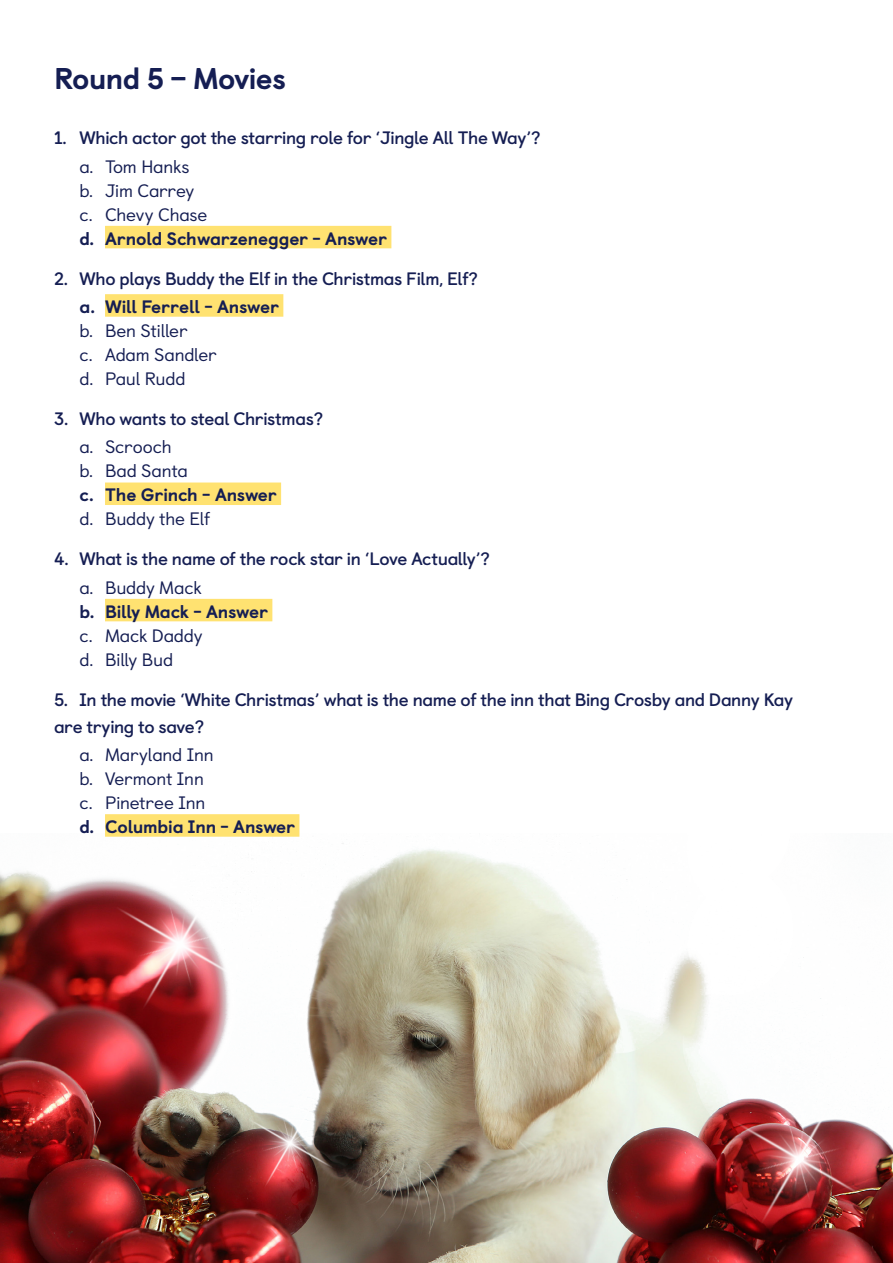
<style>
.page{position:relative;width:893px;height:1263px;background:#fff}
.page>*{position:absolute;margin:0;border:0;box-sizing:border-box;transform-origin:0 0}
.Round_Hearder_H3{font:800 30px "Castledown";letter-spacing:-.025em;color:#151e53}
.Question_Style_P1{font:700 18px/27px "Castledown";letter-spacing:-.025em;color:#151e53}
.Answer_Style{font:18px "Castledown";letter-spacing:-.01em;color:#151e53}
.Answer_Style_Bold{font:800 18px "Castledown";letter-spacing:-.01em;color:#151e53}
.Question_Style_P2{font:700 18px "Castledown";letter-spacing:-.02em;color:#151e53}
</style>
<div class="page">
<img style="left:0;top:833px;width:893px;height:430px">
<img style="left:113px;top:890px;width:140px;height:120px">
<img style="left:244px;top:1106px;width:96px;height:81px">
<img style="left:731px;top:1104px;width:141px;height:121px">
<div style="left:105px;top:226px;width:286px;height:22px;background:#ffe271"></div>
<div style="left:105px;top:294px;width:178px;height:23px;background:#ffe271"></div>
<div style="left:105px;top:482px;width:176px;height:23px;background:#ffe271"></div>
<div style="left:105px;top:599px;width:167px;height:22px;background:#ffe271"></div>
<div style="left:105px;top:814px;width:194px;height:23px;background:#ffe271"></div>
<h3 class="Round_Hearder_H3" style="left:54px;top:54px;width:234px">Round 5 – Movies</h3>
<p class="Question_Style_P2" style="left:54px;top:124px;width:488px">1. Which actor got the starring role for ‘Jingle All The Way’?</p>
<p class="Answer_Style" style="left:80px;top:152px;width:112px">a. Tom Hanks</p>
<p class="Answer_Style" style="left:80px;top:176px;width:116px">b. Jim Carrey</p>
<p class="Answer_Style" style="left:80px;top:200px;width:129px">c. Chevy Chase</p>
<p class="Answer_Style_Bold" style="left:80px;top:224px;width:309px">d. Arnold Schwarzenegger - Answer</p>
<p class="Question_Style_P1" style="left:54px;top:263px;width:425px">2. Who plays Buddy the Elf in the Christmas Film, Elf?</p>
<p class="Answer_Style_Bold" style="left:80px;top:292px;width:201px">a. Will Ferrell - Answer</p>
<p class="Answer_Style" style="left:80px;top:317px;width:110px">b. Ben Stiller</p>
<p class="Answer_Style" style="left:80px;top:341px;width:139px">c. Adam Sandler</p>
<p class="Answer_Style" style="left:80px;top:365px;width:107px">d. Paul Rudd</p>
<p class="Question_Style_P1" style="left:54px;top:404px;width:271px">3. Who wants to steal Christmas?</p>
<p class="Answer_Style" style="left:80px;top:433px;width:94px">a. Scrooch</p>
<p class="Answer_Style" style="left:80px;top:457px;width:110px">b. Bad Santa</p>
<p class="Answer_Style_Bold" style="left:80px;top:480px;width:199px">c. The Grinch - Answer</p>
<p class="Answer_Style" style="left:80px;top:505px;width:132px">d. Buddy the Elf</p>
<p class="Question_Style_P1" style="left:54px;top:544px;width:437px">4. What is the name of the rock star in ‘Love Actually’?</p>
<p class="Answer_Style" style="left:80px;top:573px;width:124px">a. Buddy Mack</p>
<p class="Answer_Style_Bold" style="left:80px;top:597px;width:190px">b. Billy Mack - Answer</p>
<p class="Answer_Style" style="left:80px;top:621px;width:124px">c. Mack Daddy</p>
<p class="Answer_Style" style="left:80px;top:645px;width:95px">d. Billy Bud</p>
<p class="Question_Style_P1" style="left:54px;top:684px;width:741px">5. In the movie ‘White Christmas’ what is the name of the inn that Bing Crosby and Danny Kay are trying to save?</p>
<p class="Answer_Style" style="left:80px;top:741px;width:136px">a. Maryland Inn</p>
<p class="Answer_Style" style="left:80px;top:765px;width:126px">b. Vermont Inn</p>
<p class="Answer_Style" style="left:80px;top:789px;width:128px">c. Pinetree Inn</p>
<p class="Answer_Style_Bold" style="left:80px;top:812px;width:217px">d. Columbia Inn - Answer</p>
</div>
